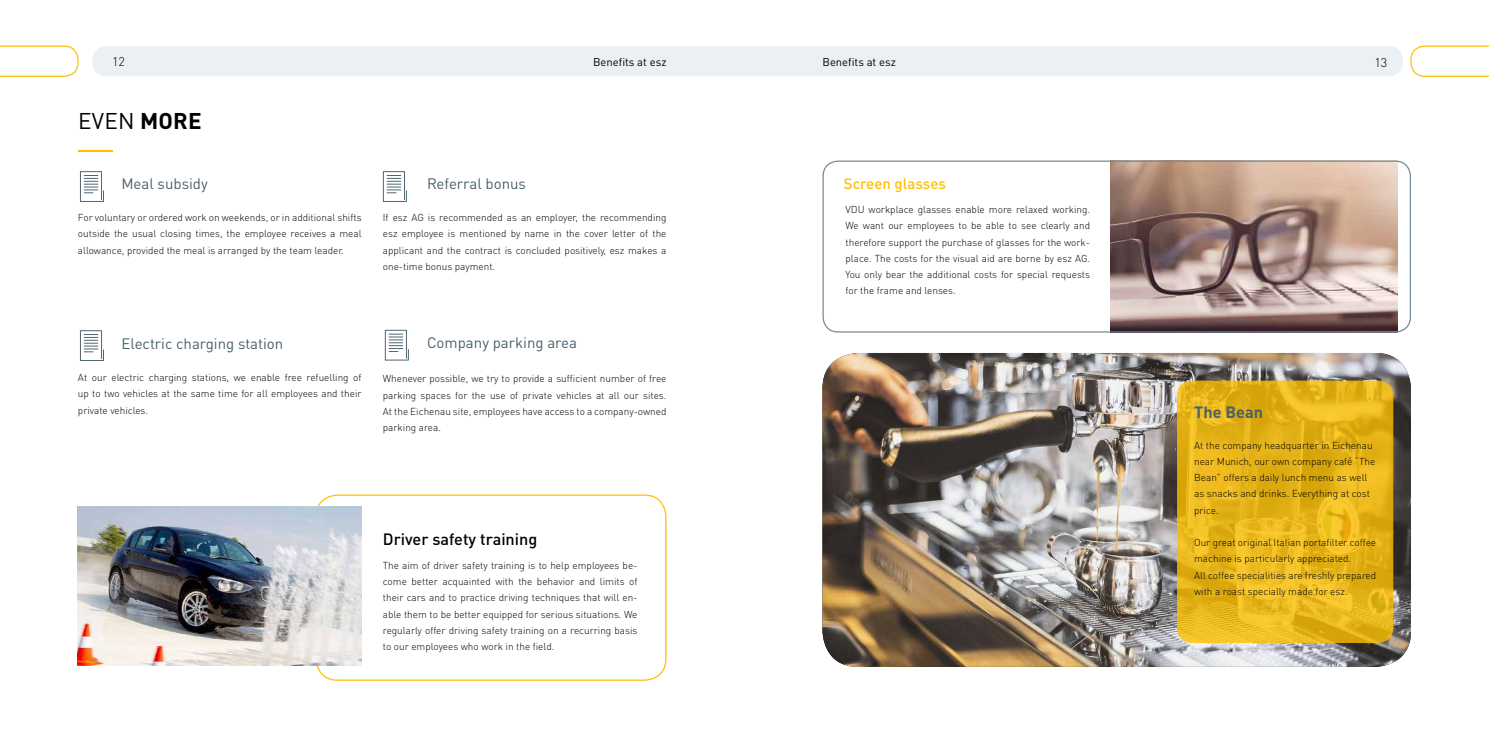
<style>
.page{position:relative;width:1489px;height:745px;background:#fff}
.page>*{position:absolute;margin:0;border:0;box-sizing:border-box;transform-origin:0 0}
.t1{font:22.5px "DIN Pro";color:#000}
.t2{font:500 16.25px "DIN Pro";color:#000}
.t3{font:700 16.25px "DIN Pro";color:#49606b}
.t4{font:15px "DIN Pro";color:#49606b}
.t5{font:500 15px "DIN Pro";color:#ffc000}
.t6{font:12.5px "esz DIN Pro Light";color:#000}
.t7{font:11.25px "DIN Pro";color:#000}
.t8{font:10px/16.2px "esz DIN Pro Light";color:#000201;text-align:justify}
.t9{font:10px/16.2px "esz DIN Pro Light";color:#000}
.s1{font-weight:700}
</style>
<div class="page">
<hr style="left:78px;top:150px;width:34px;height:2px;background:#fec100">
<img style="left:822px;top:353px;width:588px;height:313px">
<div style="left:315px;top:494px;width:351px;height:186px;border:1px solid #fec100;border-radius:21px"></div>
<img style="left:78px;top:506px;width:283px;height:159px">
<svg style="left:0;top:45px;width:79px;height:32px"></svg>
<svg style="left:1410px;top:45px;width:78px;height:32px"></svg>
<div style="left:92px;top:46px;width:1310px;height:30px;background:#eaf0f3;border-radius:14px"></div>
<svg style="left:80px;top:330px;width:24px;height:31px"></svg>
<svg style="left:1176px;top:380px;width:217px;height:262px"></svg>
<img style="left:1110px;top:162px;width:287px;height:168px">
<div style="left:822px;top:160px;width:588px;height:172px;border:1px solid #738a95;border-radius:15px"></div>
<svg style="left:385px;top:329px;width:24px;height:31px"></svg>
<svg style="left:383px;top:171px;width:24px;height:31px"></svg>
<svg style="left:80px;top:171px;width:24px;height:31px"></svg>
<p class="t6" style="left:112px;top:54px;width:14px">12</p>
<p class="t7" style="left:593px;top:53px;width:75px">Benefits at esz</p>
<p class="t7" style="left:822px;top:53px;width:75px">Benefits at esz</p>
<p class="t6" style="left:1374px;top:55px;width:14px">13</p>
<h1 class="t1" style="left:78px;top:104px;width:122px">EVEN <span class="s1">MORE</span></h1>
<h3 class="t5" style="left:843px;top:171px;width:104px">Screen glasses</h3>
<h3 class="t4" style="left:121px;top:172px;width:88px">Meal subsidy</h3>
<p class="t8" style="left:78px;top:209px;width:285px">For voluntary or ordered work on weekends, or in additional shifts outside the usual closing times, the employee receives a meal allowance, provided the meal is arranged by the team leader.</p>
<p class="t8" style="left:845px;top:201px;width:246px">VDU workplace glasses enable more relaxed working.<br>We want our employees to be able to see clearly and therefore support the purchase of glasses for the work&shy;place. The costs for the visual aid are borne by esz AG.<br>You only bear the additional costs for special requests for the frame and lenses.</p>
<h3 class="t4" style="left:427px;top:172px;width:100px">Referral bonus</h3>
<p class="t8" style="left:383px;top:209px;width:285px">If esz AG is recommended as an employer, the recommending esz employee is mentioned by name in the cover letter of the applicant and the contract is concluded positively, esz makes a one-time bonus payment.</p>
<h3 class="t4" style="left:121px;top:332px;width:163px">Electric charging station</h3>
<p class="t8" style="left:78px;top:369px;width:285px">At our electric charging stations, we enable free refuelling of up to two vehicles at the same time for all employees and their private vehicles.</p>
<h3 class="t4" style="left:427px;top:331px;width:151px">Company parking area</h3>
<p class="t8" style="left:383px;top:370px;width:285px">Whenever possible, we try to provide a sufficient number of free parking spaces for the use of private vehicles at all our sites.<br>At the Eichenau site, employees have access to a company-owned parking area.</p>
<h2 class="t2" style="left:383px;top:526px;width:156px">Driver safety training</h2>
<p class="t8" style="left:383px;top:556px;width:256px">The aim of driver safety training is to help employees be&shy;come better acquainted with the behavior and limits of their cars and to practice driving techniques that will en&shy;able them to be better equipped for serious situations. We regularly offer driving safety training on a recurring basis to our employees who work in the field.</p>
<h2 class="t3" style="left:1194px;top:399px;width:70px">The Bean</h2>
<p class="t9" style="left:1194px;top:436px;width:183px">At the company headquarter in Eichenau near Munich, our own company café “The<br>Bean” offers a daily lunch menu as well as snacks and drinks. Everything at cost price.</p>
<p class="t9" style="left:1194px;top:534px;width:183px">Our great original Italian portafilter coffee machine is particularly appreciated.<br>All coffee specialities are freshly prepared with a roast specially made for esz.</p>
</div>
